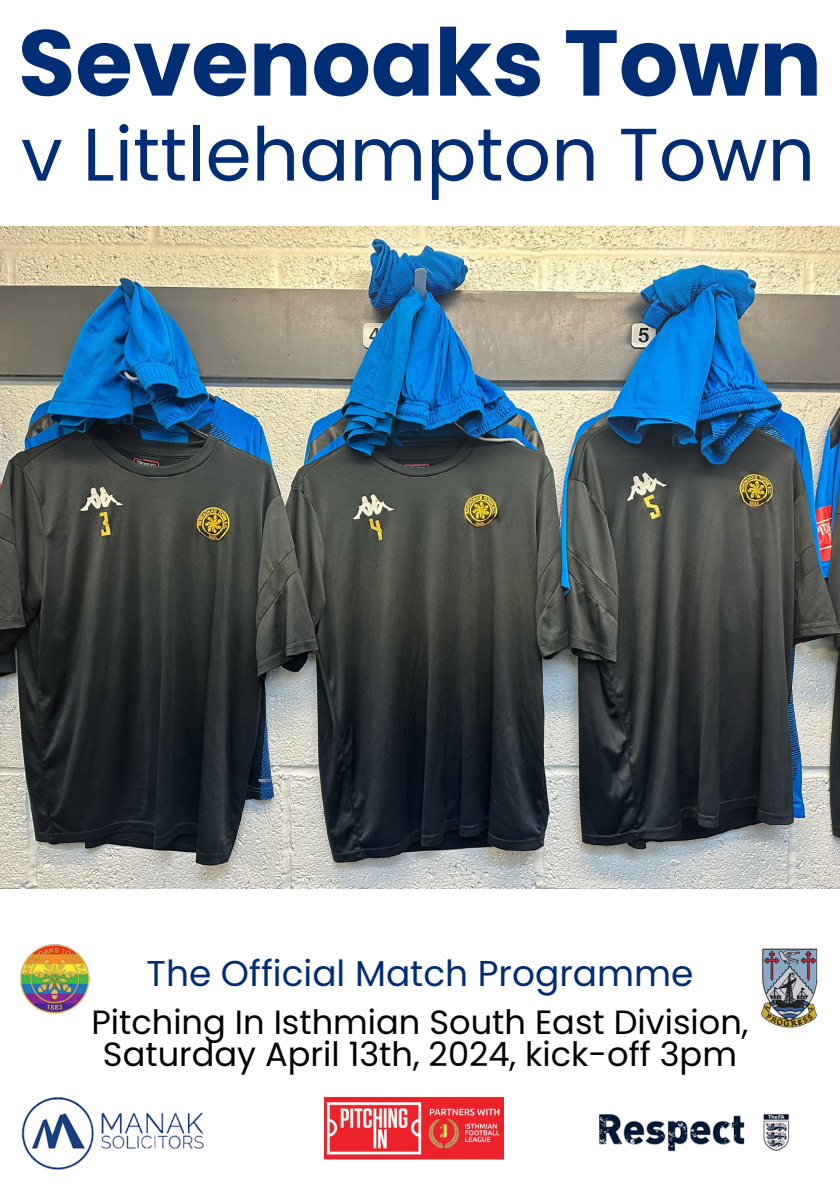
<style>
.page{position:relative;width:840px;height:1191px;background:#fff}
.page>*{position:absolute;margin:0;border:0;box-sizing:border-box;transform-origin:0 0}
.t1{font:700 93.2px "Poppins";color:#002d74}
.t2{font:74.4px "Poppins";color:#002d74}
.t3{font:36px "Poppins";color:#002d74}
.t4{font:33.6px/32px "Poppins";color:#000;text-align:center}
</style>
<div class="page">
<img style="left:324px;top:1096px;width:179px;height:63px">
<img style="left:599px;top:1113px;width:190px;height:39px">
<img style="left:21px;top:1097px;width:183px;height:73px">
<img style="left:20px;top:944px;width:70px;height:70px">
<img style="left:761px;top:948px;width:57px;height:80px">
<img style="left:0;top:227px;width:839px;height:662px">
<h1 class="t1" style="left:18px;top:9px;width:805px">Sevenoaks Town</h1>
<h2 class="t2" style="left:21px;top:111px;width:795px">v Littlehampton Town</h2>
<p class="t3" style="left:146px;top:952px;width:548px">The Official Match Programme</p>
<p class="t4" style="left:91px;top:1006px;width:658px">Pitching In Isthmian South East Division,<br>Saturday April 13th, 2024, kick-off 3pm</p>
</div>
